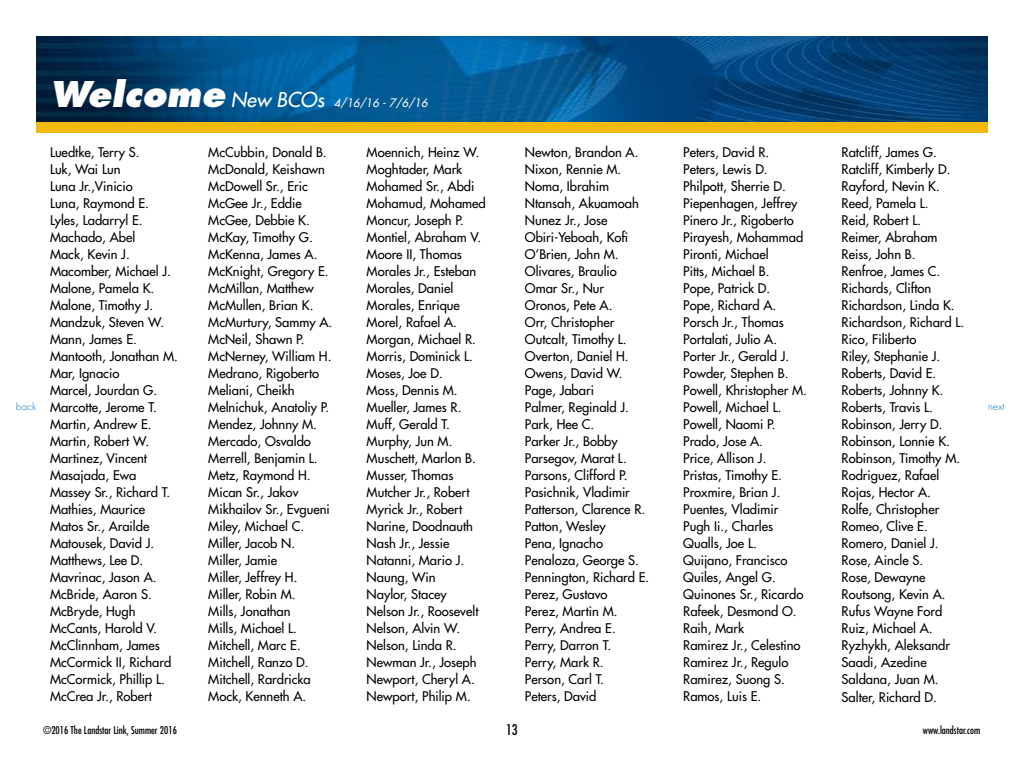
<style>
.page{position:relative;width:1024px;height:768px;background:#fff}
.page>*{position:absolute;margin:0;border:0;box-sizing:border-box;transform-origin:0 0}
.t1{font:condensed 14.3px "Futura Std";color:#000}
.t2{font:500 13px/17px "Futura Std";color:#000}
.t3{font:italic 500 11.4px "Futura Std";color:#fff}
.t4{font:300 11px "Futura T";color:#0079c1}
.t5{font:condensed 10.4px "Futura Std";color:#000}
.s1{font-weight:800;font-size:34.5px}
.s2{font-size:20px}
.s3{font-family:"Futura"}
</style>
<div class="page">
<img style="left:36px;top:36px;width:951px;height:87px">
<div style="left:36px;top:123px;width:951px;height:10px;background:#f1ba0e"></div>
<p class="t3" style="left:50px;top:96px;width:379px"><span class="s1">Welcome</span> <span class="s2">New BCOs</span> 4/16/16 - 7/6/16</p>
<p class="t2" style="left:50px;top:143px;width:129px">Luedtke, Terry S.<br>Luk, Wai Lun<br>Luna Jr.,Vinicio<br>Luna, Raymond E.<br>Lyles, Ladarryl E.<br>Machado, Abel<br>Mack, Kevin J.<br>Macomber, Michael J.<br>Malone, Pamela K.<br>Malone, Timothy J.<br>Mandzuk, Steven W.<br>Mann, James E.<br>Mantooth, Jonathan M.<br>Mar, Ignacio<br>Marcel, Jourdan G.<br>Marcotte, Jerome T.<br>Martin, Andrew E.<br>Martin, Robert W.<br>Martinez, Vincent<br>Masajada, Ewa<br>Massey Sr., Richard T.<br>Mathies, Maurice<br>Matos Sr., Arailde<br>Matousek, David J.<br>Matthews, Lee D.<br>Mavrinac, Jason A.<br>McBride, Aaron S.<br>McBryde, Hugh<br>McCants, Harold V.<br>McClinnham, James<br>McCormick II, Richard<br>McCormick, Phillip L.<br>McCrea Jr., Robert</p>
<p class="t2" style="left:208px;top:144px;width:126px">McCubbin, Donald B.<br>McDonald, Keishawn<br>McDowell Sr., Eric<br>McGee Jr., Eddie<br>McGee, Debbie K.<br>McKay, Timothy G.<br>McKenna, James A.<br>McKnight, Gregory E.<br>McMillan, Matthew<br>McMullen, Brian K.<br>McMurtury, Sammy A.<br>McNeil, Shawn P.<br>McNerney, William H.<br>Medrano, Rigoberto<br>Meliani, Cheikh<br>Melnichuk, Anatoliy P.<br>Mendez, Johnny M.<br>Mercado, Osvaldo<br>Merrell, Benjamin L.<br>Metz, Raymond H.<br>Mican Sr., Jakov<br>Mikhailov Sr., Evgueni<br>Miley, Michael C.<br>Miller, Jacob N.<br>Miller, Jamie<br>Miller, Jeffrey H.<br>Miller, Robin M.<br>Mills, Jonathan<br>Mills, Michael L.<br>Mitchell, Marc E.<br>Mitchell, Ranzo D.<br>Mitchell, Rardricka<br>Mock, Kenneth A.</p>
<p class="t2" style="left:367px;top:144px;width:121px">Moennich, Heinz W.<br>Moghtader, Mark<br>Mohamed Sr., Abdi<br>Mohamud, Mohamed<br>Moncur, Joseph P.<br>Montiel, Abraham V.<br>Moore II, Thomas<br>Morales Jr., Esteban<br>Morales, Daniel<br>Morales, Enrique<br>Morel, Rafael A.<br>Morgan, Michael R.<br>Morris, Dominick L.<br>Moses, Joe D.<br>Moss, Dennis M.<br>Mueller, James R.<br>Muff, Gerald T.<br>Murphy, Jun M.<br>Muschett, Marlon B.<br>Musser, Thomas<br>Mutcher Jr., Robert<br>Myrick Jr., Robert<br>Narine, Doodnauth<br>Nash Jr., Jessie<br>Natanni, Mario J.<br>Naung, Win<br>Naylor, Stacey<br>Nelson Jr., Roosevelt<br>Nelson, Alvin W.<br>Nelson, Linda R.<br>Newman Jr., Joseph<br>Newport, Cheryl A.<br>Newport, Philip M.</p>
<p class="t2" style="left:525px;top:144px;width:126px">Newton, Brandon A.<br>Nixon, Rennie M.<br>Noma, Ibrahim<br>Ntansah, Akuamoah<br>Nunez Jr., Jose<br>Obiri-Yeboah, Kofi<br>O’Brien, John M.<br>Olivares, Braulio<br>Omar Sr., Nur<br>Oronos, Pete A.<br>Orr, Christopher<br>Outcalt, Timothy L.<br>Overton, Daniel H.<br>Owens, David W.<br>Page, Jabari<br>Palmer, Reginald J.<br>Park, Hee C.<br>Parker Jr., Bobby<br>Parsegov, Marat L.<br>Parsons, Clifford P.<br>Pasichnik, Vladimir<br>Patterson, Clarence R.<br>Patton, Wesley<br>Pena, Ignacho<br>Penaloza, George S.<br>Pennington, Richard E.<br>Perez, Gustavo<br>Perez, Martin M.<br>Perry, Andrea E.<br>Perry, Darron T.<br>Perry, Mark R.<br>Person, Carl T.<br>Peters, David</p>
<p class="t2" style="left:683px;top:144px;width:125px">Peters, David R.<br>Peters, Lewis D.<br>Philpott, Sherrie D.<br>Piepenhagen, Jeffrey<br>Pinero Jr., Rigoberto<br>Pirayesh, Mohammad<br>Pironti, Michael<br>Pitts, Michael B.<br>Pope, Patrick D.<br>Pope, Richard A.<br>Porsch Jr., Thomas<br>Portalati, Julio A.<br>Porter Jr., Gerald J.<br>Powder, Stephen B.<br>Powell, Khristopher M.<br>Powell, Michael L.<br>Powell, Naomi P.<br>Prado, Jose A.<br>Price, Allison J.<br>Pristas, Timothy E.<br>Proxmire, Brian J.<br>Puentes, Vladimir<br>Pugh Ii., Charles<br>Qualls, Joe L.<br>Quijano, Francisco<br>Quiles, Angel G.<br>Quinones Sr., Ricardo<br>Rafeek, Desmond O.<br>Raih, Mark<br>Ramirez Jr., Celestino<br>Ramirez Jr., Regulo<br>Ramirez, Suong S.<br>Ramos, Luis E.</p>
<p class="t2" style="left:842px;top:144px;width:124px">Ratcliff, James G.<br>Ratcliff, Kimberly D.<br>Rayford, Nevin K.<br>Reed, Pamela L.<br>Reid, Robert L.<br>Reimer, Abraham<br>Reiss, John B.<br>Renfroe, James C.<br>Richards, Clifton<br>Richardson, Linda K.<br>Richardson, Richard L.<br>Rico, Filiberto<br>Riley, Stephanie J.<br>Roberts, David E.<br>Roberts, Johnny K.<br>Roberts, Travis L.<br>Robinson, Jerry D.<br>Robinson, Lonnie K.<br>Robinson, Timothy M.<br>Rodriguez, Rafael<br>Rojas, Hector A.<br>Rolfe, Christopher<br>Romeo, Clive E.<br>Romero, Daniel J.<br>Rose, Aincle S.<br>Rose, Dewayne<br>Routsong, Kevin A.<br>Rufus Wayne Ford<br>Ruiz, Michael A.<br>Ryzhykh, Aleksandr<br>Saadi, Azedine<br>Saldana, Juan M.<br>Salter, Richard D.</p>
<p class="t4" style="left:16px;top:400px;width:22px">back</p>
<p class="t4" style="left:988px;top:400px;width:18px">next</p>
<p class="t5" style="left:43px;top:724px;width:136px"><span class="s3">©</span>2016 The Landstar Link, Summer 2016</p>
<p class="t1" style="left:506px;top:721px;width:13px">13</p>
<p class="t5" style="left:923px;top:724px;width:59px">www.landstar.com</p>
</div>
